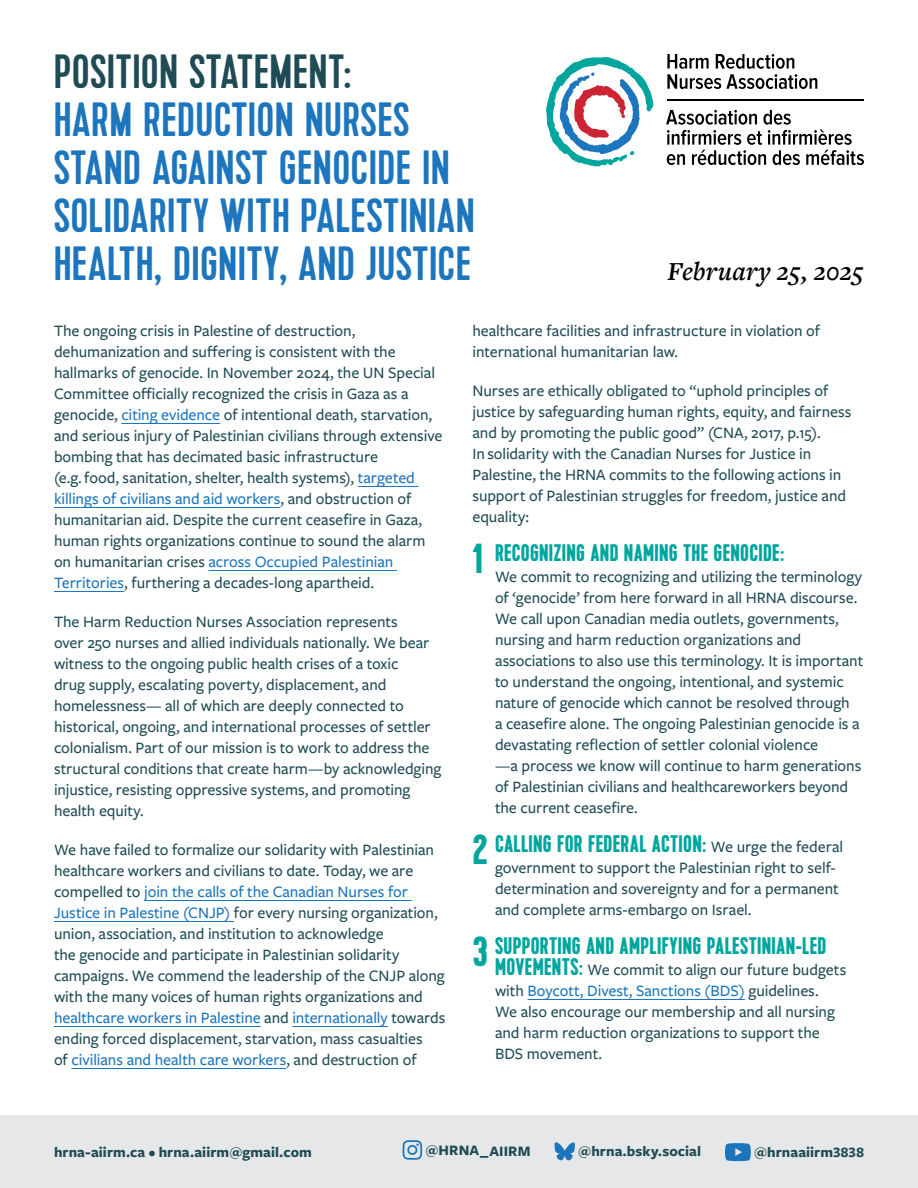
<style>
.page{position:relative;width:918px;height:1188px;background:#fff}
.page>*{position:absolute;margin:0;border:0;box-sizing:border-box;transform-origin:0 0}
.t1{font:48px/48px "Kapra";letter-spacing:.02em;color:#1c75bd}
.t2{font:italic 600 27px "Freight Text Pro";color:#000}
.t3{font:700 24px "Kapra";letter-spacing:.01em;color:#00a69e}
.Para{font:500 16.5px/21px "Freight Sans Pro";letter-spacing:-.005em;color:#1f4b54}
.t4{font:700 15px "Freight Sans Pro";letter-spacing:.005em;color:#1f4b54}
.s1{color:#1f4b54}
.s2{color:#1c75bd}
.s3{font-size:42px}
.s4{font-family:"Freight Sans Pro";font-weight:500;font-size:16.5px;color:#1f4b54}
.s5{font-family:"Kapra";font-weight:700;font-size:24px;color:#00a69e}
.s6{color:#1c75bc}
</style>
<div class="page">
<div style="left:0;top:1115px;width:918px;height:73px;background:#e6e7e8"></div>
<svg style="left:403px;top:1140px;width:19px;height:20px"></svg>
<svg style="left:555px;top:1142px;width:20px;height:19px"></svg>
<svg style="left:725px;top:1143px;width:26px;height:18px"></svg>
<svg style="left:667px;top:54px;width:150px;height:35px"></svg>
<svg style="left:666px;top:110px;width:198px;height:55px"></svg>
<svg style="left:546px;top:57px;width:107px;height:110px"></svg>
<hr style="left:667px;top:99px;width:197px;height:2px;background:#000">
<hr style="left:121px;top:423px;width:99px;height:1px;background:#1c75bd">
<hr style="left:358px;top:486px;width:61px;height:1px;background:#1c75bd">
<hr style="left:54px;top:507px;width:226px;height:1px;background:#1c75bd">
<hr style="left:209px;top:570px;width:188px;height:1px;background:#1c75bd">
<hr style="left:54px;top:591px;width:70px;height:1px;background:#1c75bd">
<hr style="left:144px;top:900px;width:268px;height:1px;background:#1c75bd">
<hr style="left:54px;top:921px;width:180px;height:1px;background:#1c75bd">
<hr style="left:54px;top:1026px;width:207px;height:1px;background:#1c75bd">
<hr style="left:292px;top:1026px;width:96px;height:1px;background:#1c75bd">
<hr style="left:71px;top:1068px;width:215px;height:1px;background:#1c75bd">
<hr style="left:528px;top:999px;width:217px;height:1px;background:#1c75bc">
<p class="t1" style="left:54px;top:49px;width:422px"><span class="s1">POSITION STATEMENT:<br></span>HARM REDUCTION NURSES<br>STAND AGAINST GENOCIDE IN<br>SOLIDARITY WITH PALESTINIAN<br>HEALTH, DIGNITY, AND JUSTICE</p>
<p class="t2" style="left:668px;top:253px;width:198px">February 25, 2025</p>
<p class="Para" style="left:54px;top:320px;width:390px">The ongoing crisis in Palestine of destruction, dehumanization and suffering is consistent with the hallmarks of genocide. In November 2024, the UN Special Committee officially recognized the crisis in Gaza as a genocide, <span class="s2">citing evidence</span> of intentional death, starvation, and serious injury of Palestinian civilians through extensive bombing that has decimated basic infrastructure<br>(e.g. food, sanitation, shelter, health systems), <span class="s2">targeted killings of civilians and aid workers</span>, and obstruction of humanitarian aid. Despite the current ceasefire in Gaza, human rights organizations continue to sound the alarm on humanitarian crises <span class="s2">across Occupied Palestinian Territories</span>, furthering a decades-long apartheid.</p>
<p class="Para" style="left:54px;top:611px;width:389px">The Harm Reduction Nurses Association represents<br>over 250 nurses and allied individuals nationally. We bear witness to the ongoing public health crises of a toxic<br>drug supply, escalating poverty, displacement, and homelessness— all of which are deeply connected to historical, ongoing, and international processes of settler colonialism. Part of our mission is to work to address the structural conditions that create harm—by acknowledging injustice, resisting oppressive systems, and promoting health equity.</p>
<p class="Para" style="left:54px;top:839px;width:393px">We have failed to formalize our solidarity with Palestinian healthcare workers and civilians to date. Today, we are compelled to <span class="s2">join the calls of the Canadian Nurses for Justice in Palestine (CNJP)</span> for every nursing organization, union, association, and institution to acknowledge<br>the genocide and participate in Palestinian solidarity campaigns. We commend the leadership of the CNJP along with the many voices of human rights organizations and <span class="s2">healthcare workers in Palestine</span> and <span class="s2">internationally</span> towards ending forced displacement, starvation, mass casualties<br>of <span class="s2">civilians and health care workers</span>, and destruction of</p>
<p class="Para" style="left:472px;top:320px;width:349px">healthcare facilities and infrastructure in violation of international humanitarian law.</p>
<p class="Para" style="left:472px;top:380px;width:380px">Nurses are ethically obligated to “uphold principles of justice by safeguarding human rights, equity, and fairness and by promoting the public good” (CNA, 2017, p.15).<br>In solidarity with the Canadian Nurses for Justice in Palestine, the HRNA commits to the following actions in support of Palestinian struggles for freedom, justice and equality:</p>
<p class="t3" style="left:472px;top:539px;width:313px"><span class="s3">1</span> RECOGNIZING AND NAMING THE GENOCIDE:</p>
<p class="Para" style="left:495px;top:566px;width:370px">We commit to recognizing and utilizing the terminology of ‘genocide’ from here forward in all HRNA discourse.<br>We call upon Canadian media outlets, governments, nursing and harm reduction organizations and associations to also use this terminology. It is important to understand the ongoing, intentional, and systemic nature of genocide which cannot be resolved through<br>a ceasefire alone. The ongoing Palestinian genocide is a devastating reflection of settler colonial violence<br>—a process we know will continue to harm generations of Palestinian civilians and healthcareworkers beyond the current ceasefire.</p>
<p class="t3" style="left:472px;top:830px;width:372px"><span class="s3">2</span> CALLING FOR FEDERAL ACTION: <span class="s4">We urge the federal</span></p>
<p class="Para" style="left:495px;top:857px;width:345px">government to support the Palestinian right to self&shy;determination and sovereignty and for a permanent and complete arms-embargo on Israel.</p>
<p class="t3" style="left:472px;top:932px;width:355px"><span class="s3">3</span> SUPPORTING AND AMPLIFYING PALESTINIAN-LED</p>
<p class="Para" style="left:495px;top:959px;width:353px"><span class="s5">MOVEMENTS:</span> We commit to align our future budgets with <span class="s6">Boycott, Divest, Sanctions (BDS)</span> guidelines.<br>We also encourage our membership and all nursing and harm reduction organizations to support the BDS movement.</p>
<p class="t4" style="left:54px;top:1142px;width:259px">hrna-aiirm.ca • hrna.aiirm@gmail.com</p>
<p class="t4" style="left:425px;top:1140px;width:107px">@HRNA_AIIRM</p>
<p class="t4" style="left:578px;top:1141px;width:124px">@hrna.bsky.social</p>
<p class="t4" style="left:754px;top:1142px;width:111px">@hrnaaiirm3838</p>
</div>
